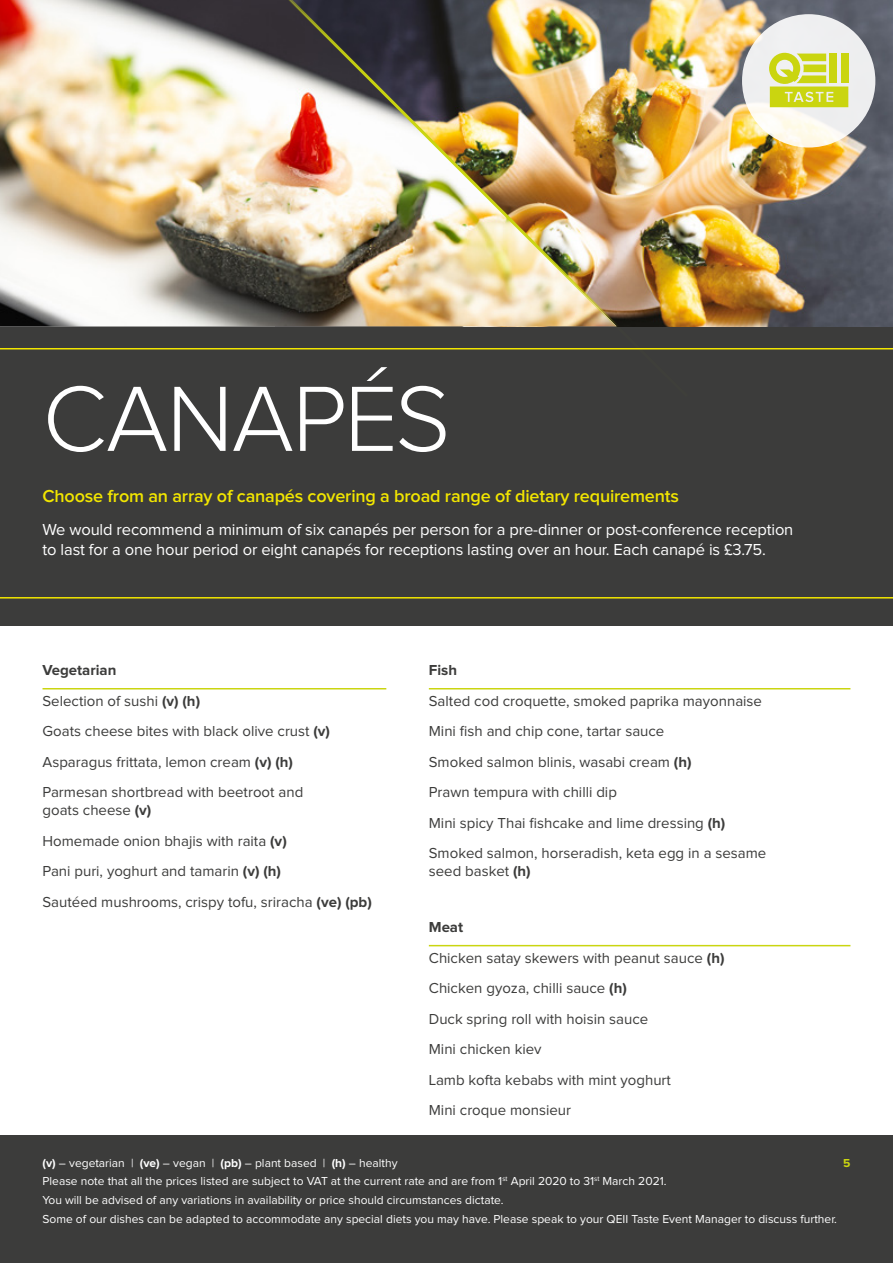
<style>
.page{position:relative;width:893px;height:1263px;background:#fff}
.page>*{position:absolute;margin:0;border:0;box-sizing:border-box;transform-origin:0 0}
.t1{font:300 96px "Proxima Nova";letter-spacing:-.02em;color:#fff}
.t2{font:600 18px "Proxima Nova";letter-spacing:-.01em;color:#f2e600}
.t3{font:16.5px/19.8px "Proxima Nova";letter-spacing:-.01em;color:#fff}
.t4{font:15px/30.5px "Proxima Nova";color:#3c3c3b}
.t5{font:700 15px "Proxima Nova";color:#3c3c3b}
.t6{font:12px/18.6px "Proxima Nova";color:#fff}
.t7{font:700 12px "Proxima Nova";color:#cad510}
.s1{font-weight:700}
</style>
<div class="page">
<div style="left:0;top:0;width:893px;height:625px;background:#3c3c3b"></div>
<img style="left:691px;top:0;width:202px;height:326px">
<img style="left:0;top:0;width:202px;height:326px">
<img style="left:202px;top:0;width:489px;height:327px">
<svg style="left:0;top:348px;width:893px;height:250px"></svg>
<hr style="left:43px;top:688px;width:343px;height:1px;background:#cad510">
<hr style="left:429px;top:688px;width:421px;height:1px;background:#cad510">
<hr style="left:429px;top:945px;width:421px;height:1px;background:#cad510">
<div style="left:742px;top:14px;width:133px;height:134px;background:linear-gradient(to right,#f5f4f0,#eeeeeb);border-radius:50%"></div>
<svg style="left:769px;top:53px;width:79px;height:54px;background:#d4dc50"></svg>
<div style="left:0;top:1135px;width:893px;height:128px;background:#3c3c3b"></div>
<h1 class="t1" style="left:43px;top:375px;width:410px">CANAPÉS</h1>
<p class="t2" style="left:43px;top:488px;width:638px">Choose from an array of canapés covering a broad range of dietary requirements</p>
<p class="t3" style="left:43px;top:520px;width:752px">We would recommend a minimum of six canapés per person for a pre-dinner or post-conference reception to last for a one hour period or eight canapés for receptions lasting over an hour. Each canapé is £3.75.</p>
<p class="t4" style="left:43px;top:656px;width:289px"><span class="s1">Vegetarian<br></span>Selection of sushi <span class="s1">(v) (h)<br></span>Goats cheese bites with black olive crust <span class="s1">(v)<br></span>Asparagus frittata, lemon cream <span class="s1">(v) (h)<br></span>Parmesan shortbread with beetroot and</p>
<p class="t4" style="left:43px;top:796px;width:331px">goats cheese <span class="s1">(v)<br></span>Homemade onion bhajis with raita <span class="s1">(v)<br></span>Pani puri, yoghurt and tamarin <span class="s1">(v) (h)<br></span>Sautéed mushrooms, crispy tofu, sriracha <span class="s1">(ve) (pb)</span></p>
<p class="t5" style="left:429px;top:663px;width:30px">Fish</p>
<p class="t4" style="left:429px;top:686px;width:339px">Salted cod croquette, smoked paprika mayonnaise Mini fish and chip cone, tartar sauce<br>Smoked salmon blinis, wasabi cream <span class="s1">(h)<br></span>Prawn tempura with chilli dip<br>Mini spicy Thai fishcake and lime dressing <span class="s1">(h)<br></span>Smoked salmon, horseradish, keta egg in a sesame</p>
<p class="t4" style="left:429px;top:856px;width:103px">seed basket <span class="s1">(h)</span></p>
<p class="t4" style="left:429px;top:912px;width:297px"><span class="s1">Meat<br></span>Chicken satay skewers with peanut sauce <span class="s1">(h)<br></span>Chicken gyoza, chilli sauce <span class="s1">(h)<br></span>Duck spring roll with hoisin sauce<br>Mini chicken kiev<br>Lamb kofta kebabs with mint yoghurt<br>Mini croque monsieur</p>
<p class="t6" style="left:43px;top:1154px;width:796px"><span class="s1">(v)</span> – vegetarian | <span class="s1">(ve)</span> – vegan | <span class="s1">(pb)</span> – plant based | <span class="s1">(h)</span> – healthy<br>Please note that all the prices listed are subject to VAT at the current rate and are from 1<sup>st</sup> April 2020 to 31<sup>st</sup> March 2021.<br>You will be advised of any variations in availability or price should circumstances dictate.<br>Some of our dishes can be adapted to accommodate any special diets you may have. Please speak to your QEII Taste Event Manager to discuss further.</p>
<p class="t7" style="left:843px;top:1157px;width:9px">5</p>
</div>
